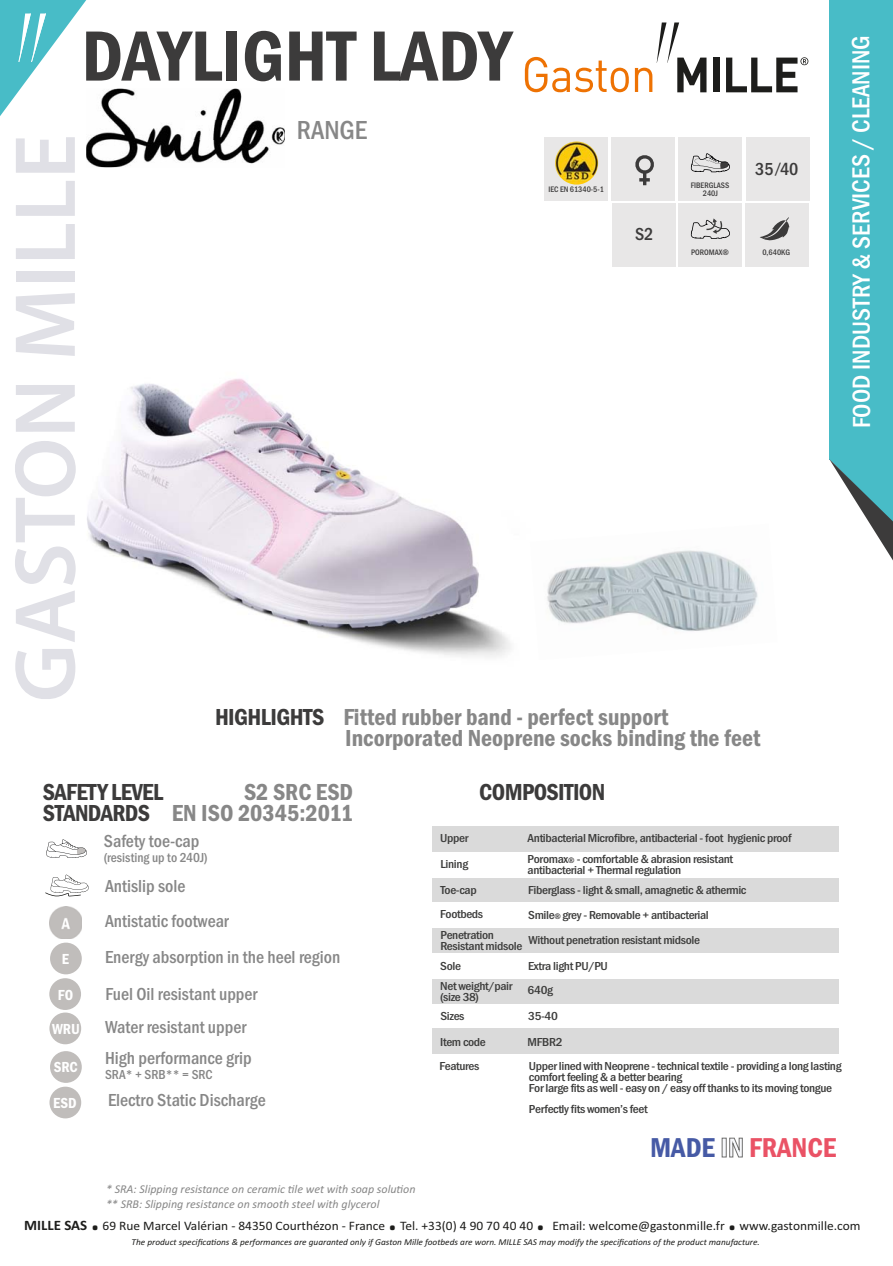
<style>
.page{position:relative;width:893px;height:1266px;background:#fff}
.page>*{position:absolute;margin:0;border:0;box-sizing:border-box;transform-origin:0 0}
.t1{font:600 87.45px "Myriad Pro";color:#e0e0e6}
.t2{font:600 condensed 73.5px "Franklin Gothic";color:#3c3b3b}
.t3{font:700 31.65px "Calibri";color:#1d1d1b}
.t4{font:600 condensed 28.2px "Franklin Gothic";color:#ea5265}
.t5{font:500 condensed 27px "Franklin Gothic";color:#878787}
.t6{font:500 condensed 25.5px "Franklin Gothic";color:#fff}
.t7{font:600 condensed 24px/21px "Franklin Gothic";color:#878787;text-align:right}
.t8{font:600 condensed 24px "Franklin Gothic";letter-spacing:-.025em;color:#3c3b3b}
.t9{font:500 condensed 18px/34.7px "Franklin Gothic";color:#878787}
.t10{font:500 condensed 18px "Franklin Gothic";color:#3c3b3b}
.t11{font:600 condensed 15.15px "Franklin Gothic";color:#fff}
.t12{font:700 14.4px "Calibri";color:#1d1d1b}
.t13{font:500 condensed 13.5px "Franklin Gothic";color:#878787}
.t14{font:12.9px "Calibri";color:#1d1d1b}
.t15{font:500 condensed 12px/10.9px "Franklin Gothic";letter-spacing:-.025em;color:#3d3d3c;scale:1.11 1}
.t16{font:italic 12px/15px "Calibri";color:#878787}
.t17{font:italic 9px "Calibri";color:#1d1d1b}
.t18{font:500 condensed 8.25px/7.5px "Franklin Gothic";color:#3c3b3b;text-align:center}
.s1{font-family:"Helvetica Neue LT Std"}
.s2{color:#3c3b3b}
.s3{font-size:8.25px;color:#3c3b3b}
.s4{color:#465aa5}
.s5{color:#f7f8fb}
.s6{font-size:31.65px}
</style>
<div class="page">
<img style="left:87px;top:378px;width:424px;height:279px">
<div style="left:432px;top:826px;width:406px;height:26px;background:#dadada"></div>
<div style="left:432px;top:878px;width:406px;height:25px;background:#dadada"></div>
<div style="left:432px;top:902px;width:407px;height:26px;background:#fff"></div>
<div style="left:432px;top:928px;width:406px;height:25px;background:#dadada"></div>
<div style="left:432px;top:978px;width:406px;height:26px;background:#dadada"></div>
<div style="left:432px;top:1028px;width:406px;height:25px;background:#dadada"></div>
<svg style="left:45px;top:839px;width:44px;height:280px"></svg>
<img style="left:49px;top:906px;width:33px;height:32px">
<svg style="left:0;top:0;width:86px;height:116px"></svg>
<div style="left:829px;top:0;width:64px;height:459px;background:#48bcc7"></div>
<svg style="left:829px;top:459px;width:64px;height:101px"></svg>
<div style="left:612px;top:203px;width:64px;height:64px;background:#e8e7e7"></div>
<div style="left:746px;top:137px;width:63px;height:63px;background:#e8e7e7"></div>
<div style="left:678px;top:137px;width:64px;height:63px;background:#e8e7e7"></div>
<svg style="left:691px;top:153px;width:39px;height:19px"></svg>
<div style="left:745px;top:203px;width:64px;height:64px;background:#e8e7e7"></div>
<svg style="left:760px;top:217px;width:29px;height:24px"></svg>
<div style="left:678px;top:203px;width:64px;height:64px;background:#e8e7e7"></div>
<svg style="left:691px;top:218px;width:39px;height:21px"></svg>
<svg style="left:525px;top:57px;width:104px;height:35px"></svg>
<svg style="left:635px;top:22px;width:71px;height:70px"></svg>
<div style="left:713px;top:58px;width:6px;height:34px;background:#1d1d1b"></div>
<svg style="left:726px;top:57px;width:82px;height:35px"></svg>
<img style="left:34px;top:327px;width:42px;height:340px">
<div style="left:50px;top:1051px;width:32px;height:32px;background:#c0bdbb;border-radius:50%"></div>
<div style="left:49px;top:978px;width:32px;height:32px;background:#c0bdbb;border-radius:50%"></div>
<div style="left:49px;top:1012px;width:32px;height:32px;background:#c0bdbb;border-radius:50%"></div>
<div style="left:544px;top:137px;width:64px;height:63px;background:#e8e7e7"></div>
<img style="left:555px;top:141px;width:43px;height:44px;border-radius:50%">
<div style="left:49px;top:1086px;width:32px;height:32px;background:#c0bdbb;border-radius:50%"></div>
<img style="left:547px;top:550px;width:211px;height:81px">
<img style="left:86px;top:89px;width:199px;height:78px">
<img style="left:186px;top:120px;width:99px;height:19px">
<div style="left:611px;top:137px;width:64px;height:63px;background:#e8e7e7"></div>
<svg style="left:635px;top:155px;width:19px;height:30px"></svg>
<h2 class="t2" style="left:82px;top:32px;width:432px">DAYLIGHT LADY</h2>
<h1 class="t1" style="left:-6px;top:702px;width:570px;rotate:-90deg">GASTON MILLE</h1>
<h3 class="t5" style="left:297px;top:121px;width:72px">RANGE</h3>
<p class="t18" style="left:548px;top:186px;width:57px">IEC EN 61340-5-1</p>
<h3 class="t10" style="left:635px;top:228px;width:20px">S2</h3>
<p class="t18" style="left:691px;top:182px;width:40px">FIBERGLASS<br>240J</p>
<h3 class="t10" style="left:755px;top:163px;width:45px">35<span class="s1">/</span>40</h3>
<p class="t18" style="left:691px;top:249px;width:39px">POROMAX®</p>
<p class="t18" style="left:762px;top:249px;width:29px">0,640KG</p>
<h3 class="t7" style="left:345px;top:708px;width:417px;text-align:left;text-indent:-130px"><span class="s2">HIGHLIGHTS</span> Fitted rubber band - perfect support<br>Incorporated Neoprene socks binding the feet</h3>
<h3 class="t6" style="left:853px;top:428px;width:394px;rotate:-90deg">FOOD INDUSTRY &amp; SERVICES / CLEANING</h3>
<h3 class="t8" style="left:43px;top:783px;width:122px">SAFETY LEVEL</h3>
<h3 class="t7" style="left:43px;top:783px;width:312px">S2 SRC ESD<br><span class="s2">STANDARDS</span> EN ISO 20345:2011</h3>
<h3 class="t9" style="left:104px;top:825px;width:97px">Safety toe-cap</h3>
<p class="t13" style="left:104px;top:853px;width:105px">(resisting up to 240J)</p>
<h3 class="t9" style="left:105px;top:870px;width:125px">Antislip sole<br>Antistatic footwear</h3>
<p class="t11" style="left:62px;top:954px;width:9px">E</p>
<h3 class="t9" style="left:105px;top:941px;width:237px">Energy absorption in the heel region</h3>
<p class="t11" style="left:58px;top:989px;width:17px">FO</p>
<h3 class="t9" style="left:105px;top:978px;width:154px">Fuel Oil resistant upper</h3>
<p class="t11" style="left:52px;top:1023px;width:29px">WRU</p>
<h3 class="t9" style="left:105px;top:1011px;width:143px">Water resistant upper</h3>
<p class="t11" style="left:54px;top:1062px;width:26px">SRC</p>
<h3 class="t9" style="left:105px;top:1042px;width:148px">High performance grip</h3>
<p class="t13" style="left:105px;top:1069px;width:109px">SRA* + SRB** = SRC</p>
<p class="t11" style="left:53px;top:1098px;width:25px">ESD</p>
<h3 class="t9" style="left:108px;top:1084px;width:159px">Electro Static Discharge</h3>
<p class="t16" style="left:106px;top:1182px;width:311px">* SRA: Slipping resistance on ceramic -le wet with soap solu-on ** SRB: Slipping resistance on smooth steel with glycerol</p>
<h3 class="t8" style="left:479px;top:783px;width:128px">COMPOSITION</h3>
<p class="t15" style="left:528px;top:834px;width:239px">Antibacterial Microfibre, antibacterial - foot hygienic proof</p>
<p class="t15" style="left:440px;top:826px;width:34px;line-height:26px">Upper<br>Lining<br>Toe-cap</p>
<p class="t15" style="left:440px;top:910px;width:40px">Footbeds</p>
<p class="t15" style="left:528px;top:854px;width:187px">Poromax<span class="s3">®</span> - comfortable &amp; abrasion resistant antibacterial + Thermal regulation</p>
<p class="t15" style="left:528px;top:878px;width:198px;line-height:25.5px">Fiberglass - light &amp; small, amagnetic &amp; athermic Smile<span class="s3">®</span> grey - Removable + antibacterial Without penetration resistant midsole<br>Extra light PU/PU</p>
<p class="t15" style="left:528px;top:985px;width:24px">640g</p>
<p class="t15" style="left:440px;top:930px;width:75px">Penetration<br>Resistant midsole</p>
<p class="t15" style="left:440px;top:957px;width:67px;line-height:19.4px">Sole<br>Net weight/pair</p>
<p class="t15" style="left:440px;top:988px;width:36px;line-height:19.2px">(size 38)<br>Sizes</p>
<p class="t15" style="left:440px;top:1037px;width:43px">Item code</p>
<p class="t15" style="left:528px;top:1011px;width:28px">35-40</p>
<p class="t15" style="left:528px;top:1037px;width:33px">MFBR2</p>
<p class="t15" style="left:439px;top:1061px;width:37px">Features</p>
<p class="t15" style="left:529px;top:1061px;width:283px">Upper lined with Neoprene - technical textile - providing a long lasting comfort feeling &amp; a better bearing<br>For large fits as well - easy on / easy off thanks to its moving tongue</p>
<p class="t15" style="left:529px;top:1105px;width:109px">Perfectly fits women’s feet</p>
<h3 class="t4" style="left:650px;top:1138px;width:188px"><span class="s4">MADE</span> <span class="s5">IN</span> FRANCE</h3>
<p class="t12" style="left:24px;top:1216px;width:77px">MILLE SAS <span class="s6">.</span></p>
<p class="t14" style="left:103px;top:1218px;width:284px">69 Rue Marcel Valérian - 84350 Courthézon - France</p>
<h3 class="t3" style="left:388px;top:1200px;width:10px">.</h3>
<p class="t14" style="left:400px;top:1218px;width:135px">Tel. +33(0) 4 90 70 40 40</p>
<h3 class="t3" style="left:536px;top:1200px;width:10px">.</h3>
<p class="t14" style="left:552px;top:1218px;width:174px">Email: welcome@gastonmille.fr</p>
<h3 class="t3" style="left:728px;top:1200px;width:10px">.</h3>
<p class="t14" style="left:740px;top:1218px;width:122px">www.gastonmille.com</p>
<p class="t17" style="left:131px;top:1238px;width:630px">The product specifica-ons &amp; performances are guaranted only if Gaston Mille footbeds are worn. MILLE SAS may modify the specifica-ons of the product manufacture.</p>
</div>
